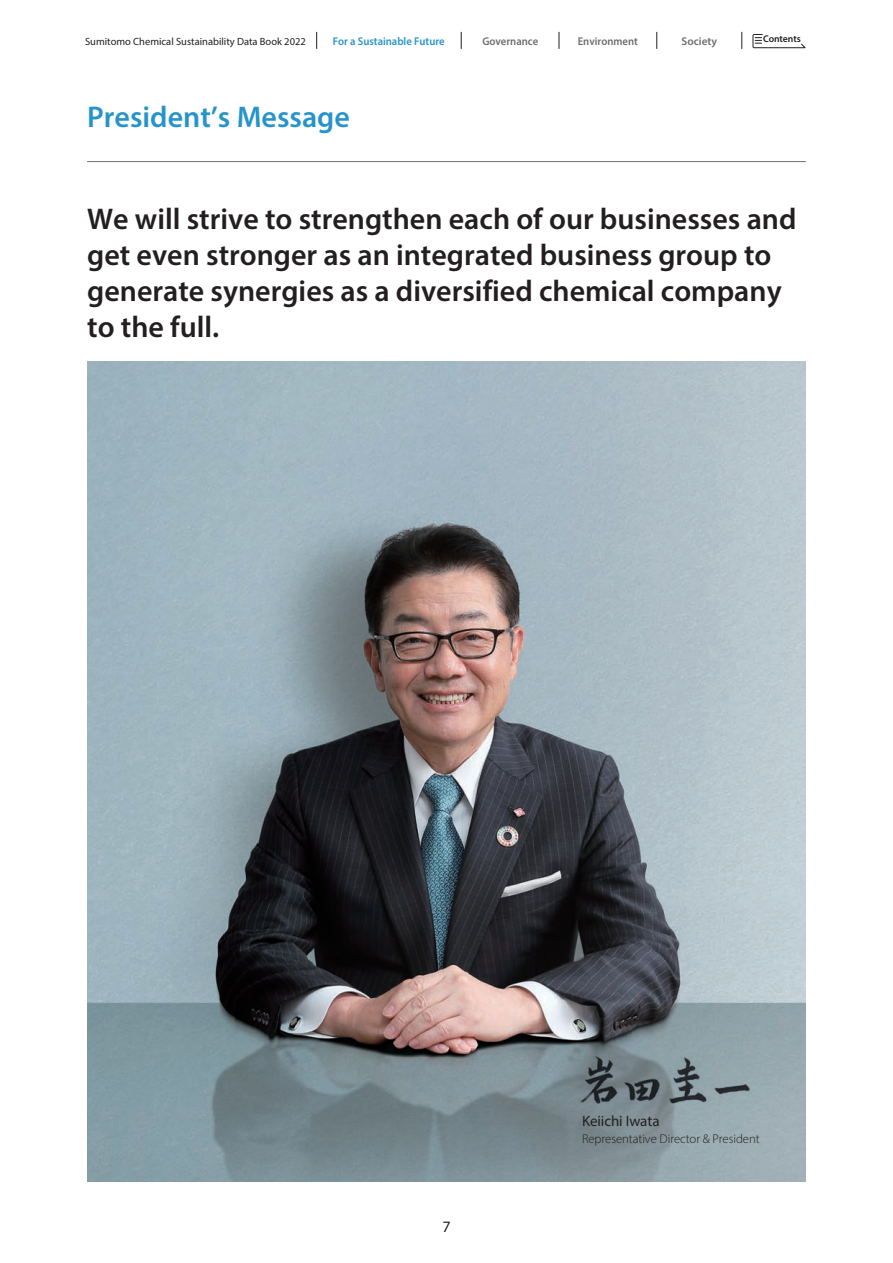
<style>
.page{position:relative;width:893px;height:1263px;background:#fff}
.page>*{position:absolute;margin:0;border:0;box-sizing:border-box;transform-origin:0 0}
.t1{font:600 30px/36px "Myriad Pro";color:#231f20}
.t2{font:600 30px "Myriad Pro";color:#2694c9}
.t3{font:15.9px "Myriad Pro";color:#231f20}
.t4{font:15px "Myriad Pro";letter-spacing:-.005em;color:#231f20}
.t5{font:300 12.75px "Myriad Pro";letter-spacing:-.005em;color:#231f20}
.t6{font:600 11.25px "Myriad Pro";color:#2694c9;scale:.95 1}
.t7{font:600 11.25px "Myriad Pro";color:#6c6d70;scale:.95 1}
.t8{font:600 11.25px "Myriad Pro";color:#6c6d70}
.t9{font:10.5px "Myriad Pro";color:#231f20}
.t10{font:600 9.75px "Myriad Pro";letter-spacing:-.01em;color:#231f20}
</style>
<div class="page">
<img style="left:87px;top:361px;width:719px;height:820px">
<img style="left:578px;top:1057px;width:175px;height:46px">
<hr style="left:87px;top:161px;width:719px;height:1px;background:#6c6d70">
<svg style="left:316px;top:32px;width:1px;height:17px"></svg>
<svg style="left:461px;top:32px;width:1px;height:17px"></svg>
<svg style="left:656px;top:32px;width:1px;height:17px"></svg>
<svg style="left:559px;top:32px;width:1px;height:17px"></svg>
<svg style="left:742px;top:32px;width:1px;height:17px"></svg>
<svg style="left:752px;top:34px;width:54px;height:15px"></svg>
<p class="t9" style="left:85px;top:35px;width:222px">Sumitomo Chemical Sustainability Data Book 2022</p>
<p class="t6" style="left:333px;top:34px;width:119px">For a Sustainable Future</p>
<p class="t7" style="left:482px;top:34px;width:60px">Governance</p>
<p class="t7" style="left:578px;top:34px;width:65px">Environment</p>
<p class="t8" style="left:681px;top:34px;width:37px">Society</p>
<p class="t10" style="left:763px;top:33px;width:39px">Contents</p>
<p class="t2" style="left:87px;top:98px;width:264px">President’s Message</p>
<p class="t1" style="left:87px;top:200px;width:711px">We will strive to strengthen each of our businesses and get even stronger as an integrated business group to generate synergies as a diversified chemical company to the full.</p>
<p class="t3" style="left:442px;top:1216px;width:10px">7</p>
<p class="t4" style="left:582px;top:1111px;width:79px">Keiichi Iwata</p>
<p class="t5" style="left:582px;top:1131px;width:179px">Representative Director &amp; President</p>
</div>
